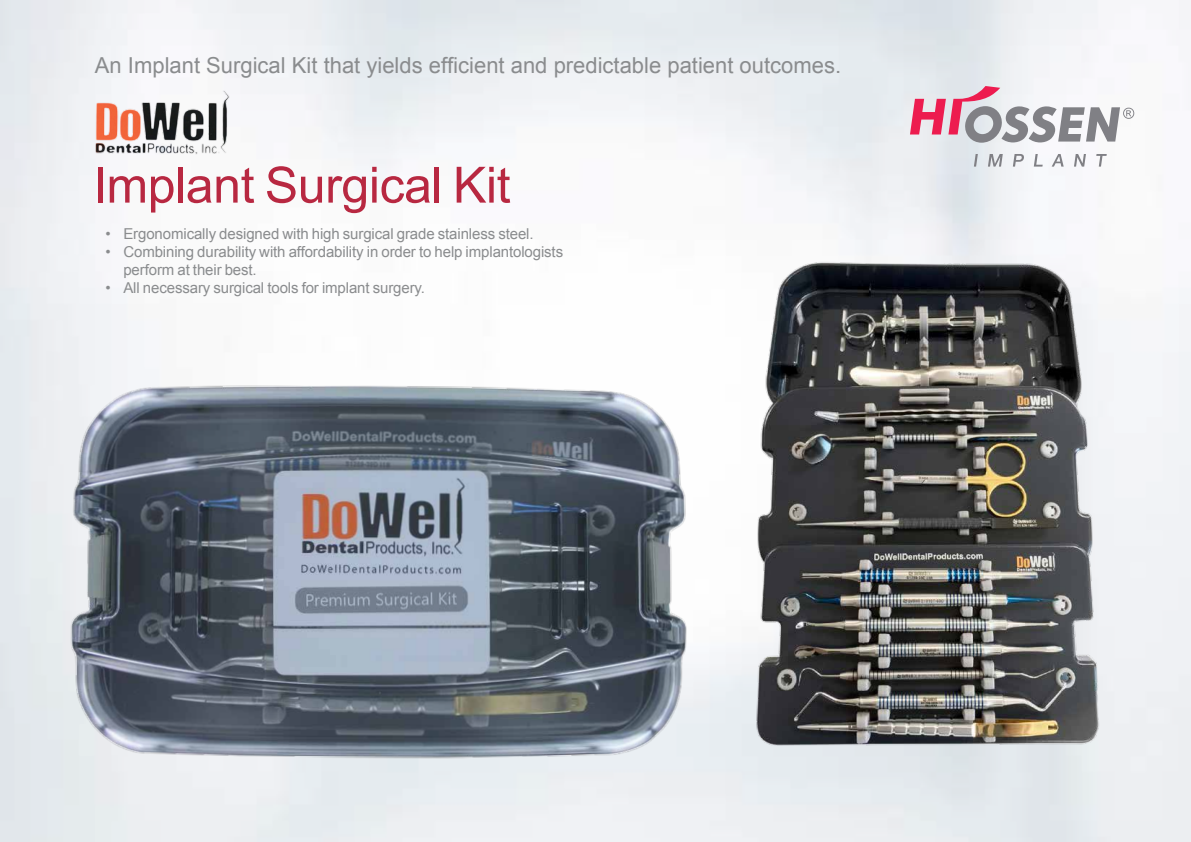
<style>
.page{position:relative;width:1191px;height:842px;background:#fff}
.page>*{position:absolute;margin:0;border:0;box-sizing:border-box;transform-origin:0 0}
.t1{font:50px "Arial";letter-spacing:-.01em;color:#b82841}
.t2{font:22px "Arial";color:#8a8c8e}
.t3{font:15px/18px "Arial";letter-spacing:-.01em;color:#8a8c8e}
</style>
<div class="page">
<svg style="left:974px;top:154px;width:3px;height:13px"></svg>
<svg style="left:988px;top:154px;width:14px;height:13px"></svg>
<svg style="left:1012px;top:154px;width:12px;height:13px"></svg>
<svg style="left:1033px;top:154px;width:9px;height:13px"></svg>
<svg style="left:1051px;top:154px;width:12px;height:13px"></svg>
<svg style="left:1074px;top:154px;width:12px;height:13px"></svg>
<svg style="left:1096px;top:154px;width:10px;height:13px"></svg>
<svg style="left:910px;top:86px;width:224px;height:57px"></svg>
<img style="left:92px;top:84px;width:143px;height:74px">
<img style="left:61px;top:373px;width:645px;height:405px">
<img style="left:742px;top:241px;width:369px;height:522px">
<h2 class="t2" style="left:95px;top:51px;width:747px">An Implant Surgical Kit that yields efficient and predictable patient outcomes.</h2>
<h1 class="t1" style="left:93px;top:152px;width:419px">Implant Surgical Kit</h1>
<p class="t3" style="left:105px;top:225px;width:430px">• Ergonomically designed with high surgical grade stainless steel.</p>
<p class="t3" style="left:123px;top:243px;width:441px;text-indent:-18px">• Combining durability with affordability in order to help implantologists perform at their best.</p>
<p class="t3" style="left:105px;top:279px;width:321px">• All necessary surgical tools for implant surgery.</p>
</div>
